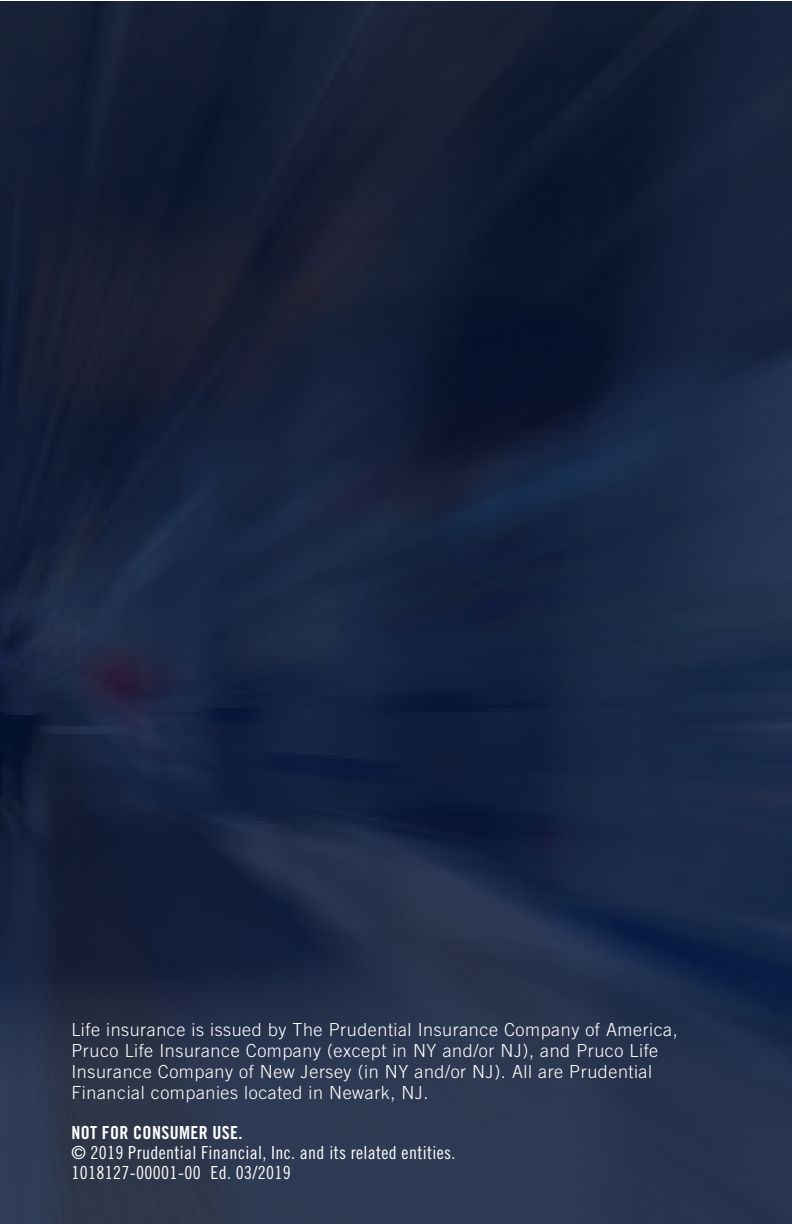
<style>
.page{position:relative;width:792px;height:1224px;background:#fff}
.page>*{position:absolute;margin:0;border:0;box-sizing:border-box;transform-origin:0 0}
.t1{font:300 18px/21px "Trade Gothic LT Std";letter-spacing:.03em;color:#fff}
.t2{font:18px/20px "Trade Gothic LT Std Cn 18";letter-spacing:.02em;color:#fff}
.t3{font:18px "Trade Gothic LT Std Bd Cn 20";letter-spacing:.02em;color:#fff}
</style>
<div class="page">
<img style="left:0;top:1px;width:792px;height:1223px">
<p class="t1" style="left:71px;top:1019px;width:608px">Life insurance is issued by The Prudential Insurance Company of America, Pruco Life Insurance Company (except in NY and/or NJ), and Pruco Life Insurance Company of New Jersey (in NY and/or NJ). All are Prudential Financial companies located in Newark, NJ.</p>
<p class="t3" style="left:71px;top:1122px;width:173px">NOT FOR CONSUMER USE.</p>
<p class="t2" style="left:71px;top:1143px;width:386px">© 2019 Prudential Financial, Inc. and its related entities.<br>1018127-00001-00 Ed. 03/2019</p>
</div>
